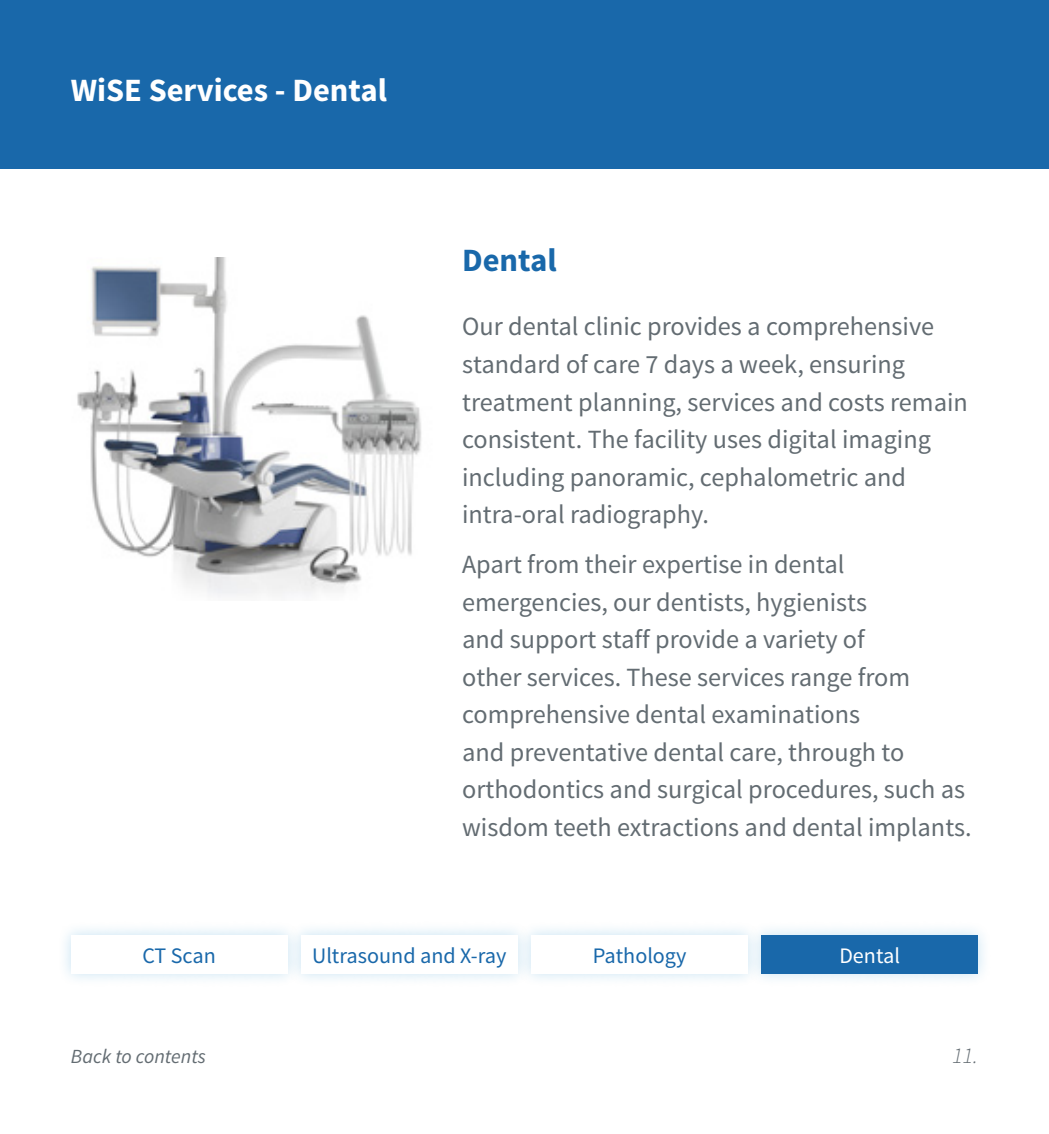
<style>
.page{position:relative;width:1049px;height:1134px;background:#fff}
.page>*{position:absolute;margin:0;border:0;box-sizing:border-box;transform-origin:0 0}
.t1{font:700 32.5px "Source Sans Pro";color:#fff}
.t2{font:700 32.5px "Source Sans Pro";color:#1968aa}
.t3{font:26.25px/37.5px "Source Sans Pro";color:#636c72}
.t4{font:italic 300 22.5px "Source Sans Pro";color:#636c72}
.t5{font:22.25px "Source Sans Pro";color:#1968aa}
.t6{font:22.25px "Source Sans Pro";color:#fff}
.t7{font:italic 20px "Source Sans Pro";color:#636c72}
</style>
<div class="page">
<div style="left:0;top:0;width:1049px;height:168px;background:#1968aa"></div>
<img style="left:77px;top:257px;width:345px;height:339px">
<div style="left:58px;top:921px;width:243px;height:66px;background:#0082c9;opacity:.22"></div>
<div style="left:71px;top:935px;width:216px;height:38px;background:#fff"></div>
<div style="left:288px;top:921px;width:243px;height:66px;background:#0082c9;opacity:.22"></div>
<div style="left:301px;top:935px;width:217px;height:38px;background:#fff"></div>
<div style="left:518px;top:921px;width:244px;height:66px;background:#0082c9;opacity:.22"></div>
<div style="left:531px;top:935px;width:217px;height:38px;background:#fff"></div>
<div style="left:748px;top:921px;width:244px;height:66px;background:#0082c9;opacity:.22"></div>
<div style="left:761px;top:935px;width:217px;height:38px;background:#1968aa"></div>
<p class="t1" style="left:71px;top:69px;width:318px">WiSE Services - Dental</p>
<p class="t2" style="left:462px;top:239px;width:96px">Dental</p>
<p class="t3" style="left:462px;top:308px;width:507px">Our dental clinic provides a comprehensive standard of care 7 days a week, ensuring treatment planning, services and costs remain consistent. The facility uses digital imaging including panoramic, cephalometric and intra-oral radiography.</p>
<p class="t3" style="left:462px;top:546px;width:511px">Apart from their expertise in dental emergencies, our dentists, hygienists<br>and support staff provide a variety of<br>other services. These services range from comprehensive dental examinations<br>and preventative dental care, through to orthodontics and surgical procedures, such as wisdom teeth extractions and dental implants.</p>
<p class="t5" style="left:142px;top:941px;width:75px">CT Scan</p>
<p class="t5" style="left:312px;top:941px;width:196px">Ultrasound and X-ray</p>
<p class="t5" style="left:593px;top:941px;width:95px">Pathology</p>
<p class="t6" style="left:839px;top:941px;width:62px">Dental</p>
<p class="t7" style="left:71px;top:1044px;width:137px">Back to contents</p>
<p class="t4" style="left:952px;top:1042px;width:27px">11.</p>
</div>
